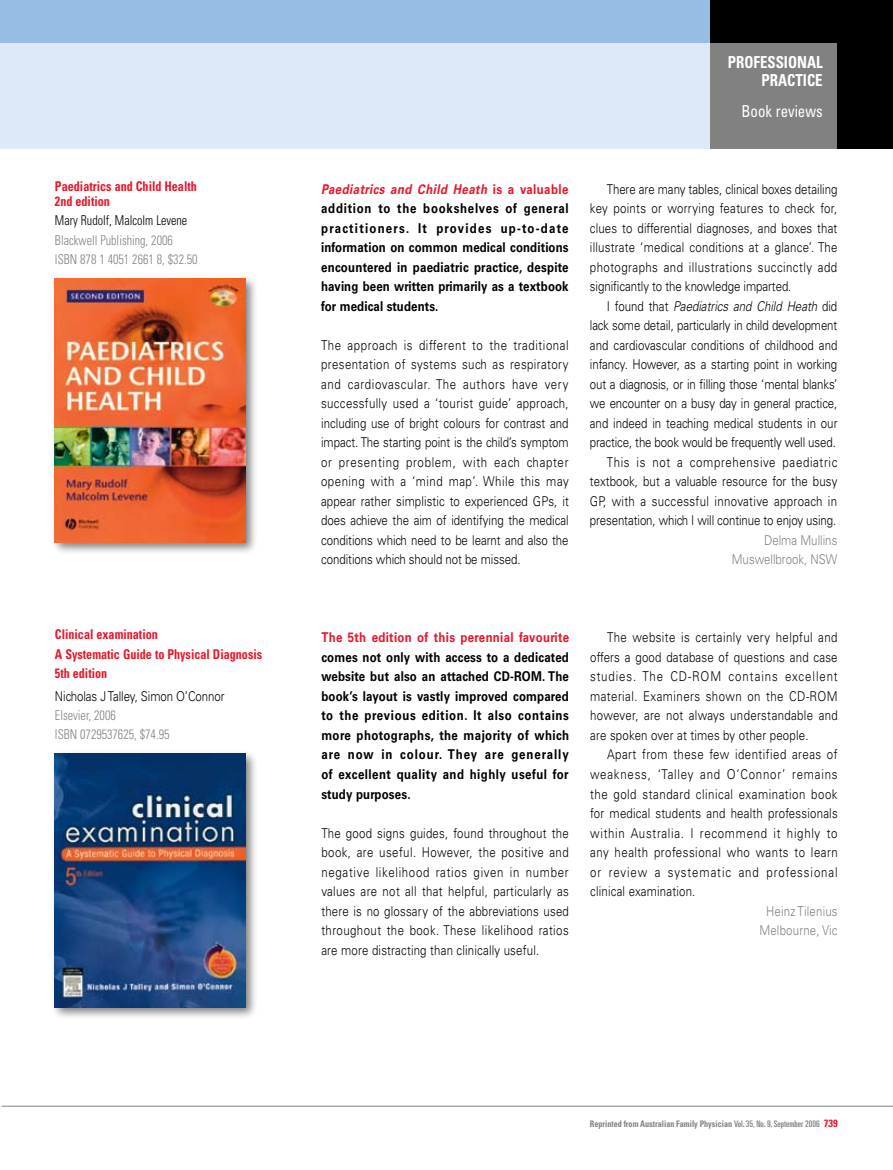
<style>
.page{position:relative;width:893px;height:1170px;background:#fff}
.page>*{position:absolute;margin:0;border:0;box-sizing:border-box;transform-origin:0 0}
.t1{font:700 condensed 16.5px/18px "Univers LT";color:#fff;text-align:right;scale:.9 1}
.t2{font:condensed 16.5px "Univers LT";color:#fff;scale:.9 1}
.t3{font:300 13.5px/19.5px "Univers LT";letter-spacing:-.005em;color:#000;text-align:justify;scale:.85 1}
.t4{font:700 13.5px/19.5px "Univers LT";letter-spacing:.01em;color:#000;text-align:justify;scale:.85 1}
.t5{font:700 condensed 13.5px/19.2px "Univers LT";color:#e9162a;scale:.9 1}
.t6{font:300 condensed 13.5px/19.2px "Univers LT";color:#818182;scale:.9 1}
.t7{font:300 13.5px/19.5px "Univers LT";color:#818182;text-align:right;scale:.85 1}
.t8{font:700 13.5px "Univers LT";letter-spacing:.025em;color:#e9162a;scale:.85 1}
.t9{font:300 condensed 13.5px "Univers LT";color:#000;scale:.9 1}
.t10{font:700 condensed 9px "Univers LT";color:#818182;scale:.9 1}
.s1{font-style:italic;color:#e9162a}
.s2{color:#e9162a}
.s3{font-style:italic}
.s4{font-weight:400;font-stretch:ultra-condensed}
.s5{font-size:10.5px;color:#e9162a}
</style>
<div class="page">
<div style="left:0;top:43px;width:710px;height:106px;background:#dde9f7"></div>
<div style="left:0;top:0;width:710px;height:43px;background:#98bde5"></div>
<div style="left:710px;top:43px;width:128px;height:106px;background:#818182"></div>
<hr style="left:2px;top:1105px;width:891px;height:1px;background:#818182">
<div style="left:710px;top:0;width:183px;height:43px;background:#000"></div>
<div style="left:838px;top:0;width:55px;height:149px;background:#000"></div>
<div style="left:50px;top:274px;width:210px;height:281px;background:#000;opacity:.5"></div>
<img style="left:55px;top:279px;width:191px;height:263px">
<div style="left:50px;top:749px;width:210px;height:272px;background:#000;opacity:.5"></div>
<img style="left:55px;top:754px;width:191px;height:253px">
<p class="t5" style="left:55px;top:179px;width:159px;line-height:15px">Paediatrics and Child Health<br>2nd edition</p>
<p class="t9" style="left:55px;top:212px;width:149px">Mary Rudolf, Malcolm Levene</p>
<p class="t6" style="left:55px;top:230px;width:160px">Blackwell Publishing, 2006<br>ISBN 878 1 4051 2661 8, $32.50</p>
<p class="t5" style="left:55px;top:625px;width:232px">Clinical examination<br>A Systematic Guide to Physical Diagnosis<br>5th edition</p>
<p class="t3" style="left:55px;top:686px;width:201px">Nicholas J Talley, Simon O’Connor</p>
<p class="t6" style="left:55px;top:705px;width:129px">Elsevier, 2006<br>ISBN 0729537625, $74.95</p>
<p class="t1" style="left:728px;top:53px;width:107px">PROFESSIONAL<br>PRACTICE</p>
<p class="t2" style="left:742px;top:101px;width:92px">Book reviews</p>
<p class="t4" style="left:321px;top:179px;width:293px"><span class="s1">Paediatrics and Child Heath</span> <span class="s2">is a valuable </span>addition to the bookshelves of general practitioners. It provides up-to-date information on common medical conditions encountered in paediatric practice, despite having been written primarily as a textbook for medical students.</p>
<p class="t3" style="left:321px;top:335px;width:293px">The approach is different to the traditional presentation of systems such as respiratory and cardiovascular. The authors have very successfully used a ‘tourist guide’ approach, including use of bright colours for contrast and impact. The starting point is the child’s symptom or presenting problem, with each chapter opening with a ‘mind map’. While this may appear rather simplistic to experienced GPs, it does achieve the aim of identifying the medical conditions which need to be learnt and also the conditions which should not be missed.</p>
<p class="t3" style="left:590px;top:179px;width:293px;text-indent:17px">There are many tables, clinical boxes detailing key points or worrying features to check for, clues to differential diagnoses, and boxes that illustrate ‘medical conditions at a glance’. The photographs and illustrations succinctly add significantly to the knowledge imparted.</p>
<p class="t3" style="left:590px;top:296px;width:293px;text-align:right">I found that <span class="s3">Paediatrics and Child Heath</span> did lack some detail, particularly in child development and cardiovascular conditions of childhood and infancy. However, as a starting point in working out a diagnosis, or in filling those ‘mental blanks’ we encounter on a busy day in general practice, and indeed in teaching medical students in our practice, the book would be frequently well used.<br>This is not a comprehensive paediatric textbook, but a valuable resource for the busy GP, with a successful innovative approach in presentation, which I will continue to enjoy using.</p>
<p class="t7" style="left:732px;top:530px;width:126px">Delma Mullins<br>Muswellbrook, NSW</p>
<p class="t8" style="left:321px;top:629px;width:293px">The 5th edition of this perennial favourite</p>
<p class="t4" style="left:321px;top:647px;width:293px">comes not only with access to a dedicated website but also an attached CD-ROM. The book’s layout is vastly improved compared to the previous edition. It also contains more photographs, the majority of which are now in colour. They are generally of excellent quality and highly useful for study purposes.</p>
<p class="t3" style="left:321px;top:823px;width:293px">The good signs guides, found throughout the book, are useful. However, the positive and negative likelihood ratios given in number values are not all that helpful, particularly as there is no glossary of the abbreviations used throughout the book. These likelihood ratios are more distracting than clinically useful.</p>
<p class="t3" style="left:590px;top:628px;width:293px;text-indent:17px">The website is certainly very helpful and offers a good database of questions and case studies. The CD-ROM contains excellent material. Examiners shown on the CD-ROM however, are not always understandable and are spoken over at times by other people.</p>
<p class="t3" style="left:590px;top:745px;width:293px;text-indent:17px">Apart from these few identified areas of weakness, ‘Talley and O’Connor’ remains the gold standard clinical examination book for medical students and health professionals within Australia. I recommend it highly to any health professional who wants to learn or review a systematic and professional clinical examination.</p>
<p class="t7" style="left:759px;top:901px;width:94px;text-align:center">Heinz Tilenius<br>Melbourne, Vic</p>
<p class="t10" style="left:590px;top:1118px;width:277px">Reprinted from Australian Family Physician <span class="s4">Vol. 35, No. 9, September 2006</span> <span class="s5">739</span></p>
</div>
